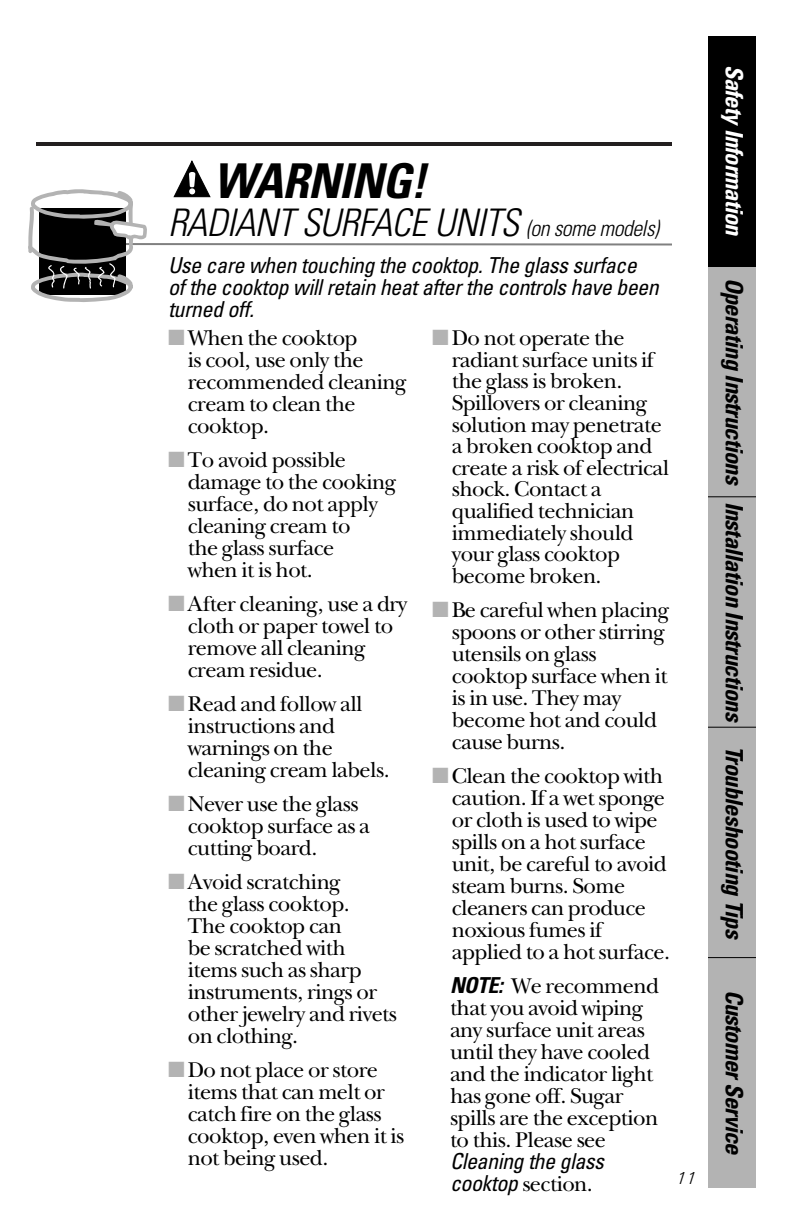
<style>
.page{position:relative;width:792px;height:1224px;background:#fff}
.page>*{position:absolute;margin:0;border:0;box-sizing:border-box;transform-origin:0 0}
.t1{font:italic 700 condensed 48px "Univers";color:#000}
.t2{font:italic 300 condensed 38px "Univers";color:#000}
.t3{font:italic 700 condensed 24px "Univers";letter-spacing:-.02em;color:#000}
.t4{font:italic 700 condensed 24px "Univers";letter-spacing:-.02em;color:#fff}
.t5{font:22px/22px "N Baskerville";letter-spacing:-.025em;color:#000}
.t6{font:italic condensed 22px/22px "Univers";letter-spacing:-.02em;color:#000}
.t7{font:18px "U46";color:#000}
.s1{font-size:22px}
.s2{color:#b3b3b3}
.s3{font-family:"Univers";font-weight:700;font-style:italic;font-stretch:condensed}
.s4{font-family:"Univers";font-style:italic;font-stretch:condensed}
</style>
<div class="page">
<hr style="left:36px;top:142px;width:636px;height:4px;background:#231f20">
<div style="left:708px;top:727px;width:48px;height:231px;background:#b3b3b3"></div>
<div style="left:708px;top:497px;width:48px;height:230px;background:#b3b3b3"></div>
<div style="left:708px;top:958px;width:48px;height:230px;background:#b3b3b3"></div>
<div style="left:708px;top:266px;width:48px;height:231px;background:#b3b3b3"></div>
<div style="left:708px;top:36px;width:48px;height:230px;background:#000"></div>
<hr style="left:708px;top:496px;width:48px;height:1px;background:#000">
<hr style="left:708px;top:266px;width:48px;height:1px;background:#000">
<hr style="left:708px;top:727px;width:48px;height:1px;background:#000">
<hr style="left:708px;top:957px;width:48px;height:1px;background:#000">
<svg style="left:173px;top:160px;width:38px;height:38px"></svg>
<hr style="left:48px;top:243px;width:624px;height:3px;background:#808080">
<svg style="left:28px;top:189px;width:120px;height:113px"></svg>
<h1 class="t1" style="left:213px;top:163px;width:224px">WARNING!</h1>
<h2 class="t2" style="left:168px;top:209px;width:497px">RADIANT SURFACE UNITS <span class="s1">(on some models)</span></h2>
<p class="t6" style="left:168px;top:256px;width:497px">Use care when touching the cooktop.The glass surface of the cooktop willretain heatafterthe controls have been turned off.</p>
<p class="t5" style="left:188px;top:330px;width:220px;text-indent:-20px"><span class="s2">■</span> When the cooktop<br>is cool, use only the recommended cleaning cream to clean the cooktop.</p>
<p class="t5" style="left:188px;top:452px;width:210px;text-indent:-20px"><span class="s2">■</span> To avoid possible damage to the cooking surface, do not apply cleaning cream to<br>the glass surface<br>when it is hot.</p>
<p class="t5" style="left:188px;top:596px;width:221px;text-indent:-20px"><span class="s2">■</span> After cleaning, use a dry cloth or paper towel to remove all cleaning cream residue.</p>
<p class="t5" style="left:188px;top:696px;width:203px;text-indent:-20px"><span class="s2">■</span> Read and follow all instructions and warnings on the cleaning cream labels.</p>
<p class="t5" style="left:188px;top:796px;width:184px;text-indent:-20px"><span class="s2">■</span> Never use the glass cooktop surface as a cutting board.</p>
<p class="t5" style="left:188px;top:874px;width:211px;text-indent:-20px"><span class="s2">■</span> Avoid scratching<br>the glass cooktop.<br>The cooktop can<br>be scratched with items such as sharp instruments, rings or other jewelry and rivets on clothing.</p>
<p class="t5" style="left:188px;top:1062px;width:218px;text-indent:-20px"><span class="s2">■</span> Do not place or store items that can melt or catch fire on the glass cooktop, even when it is not being used.</p>
<p class="t5" style="left:452px;top:330px;width:219px;text-indent:-20px"><span class="s2">■</span> Do not operate the radiant surface units if the glass is broken.<br>Spillovers or cleaning solution may penetrate a broken cooktop and create a risk of electrical shock. Contact a qualified technician immediately should your glass cooktop become broken.</p>
<p class="t5" style="left:452px;top:601px;width:219px;text-indent:-20px"><span class="s2">■</span> Be careful when placing spoons or other stirring utensils on glass cooktop surface when it is in use. They may become hot and could cause burns.</p>
<p class="t5" style="left:452px;top:767px;width:220px;text-indent:-20px"><span class="s2">■</span> Clean the cooktop with caution. If a wet sponge or cloth is used to wipe spills on a hot surface unit, be careful to avoid steam burns. Some cleaners can produce noxious fumes if applied to a hot surface.</p>
<p class="t5" style="left:450px;top:977px;width:211px"><span class="s3">NOTE:</span> We recommend that you avoid wiping any surface unit areas until they have cooled and the indicator light has gone off. Sugar spills are the exception to this. Please see</p>
<p class="t6" style="left:450px;top:1152px;width:160px">Cleaning the glass</p>
<p class="t5" style="left:450px;top:1175px;width:144px"><span class="s4">cooktop</span> section.</p>
<p class="t7" style="left:675px;top:1172px;width:22px">11</p>
<p class="t4" style="left:743px;top:65px;width:177px;rotate:90deg">Safety Information</p>
<p class="t3" style="left:743px;top:278px;width:213px;rotate:90deg">Operating Instructions</p>
<p class="t3" style="left:743px;top:502px;width:226px;rotate:90deg">Installation Instructions</p>
<p class="t3" style="left:743px;top:746px;width:199px;rotate:90deg">Troubleshooting Tips</p>
<p class="t3" style="left:743px;top:990px;width:171px;rotate:90deg">CustomerService</p>
</div>
